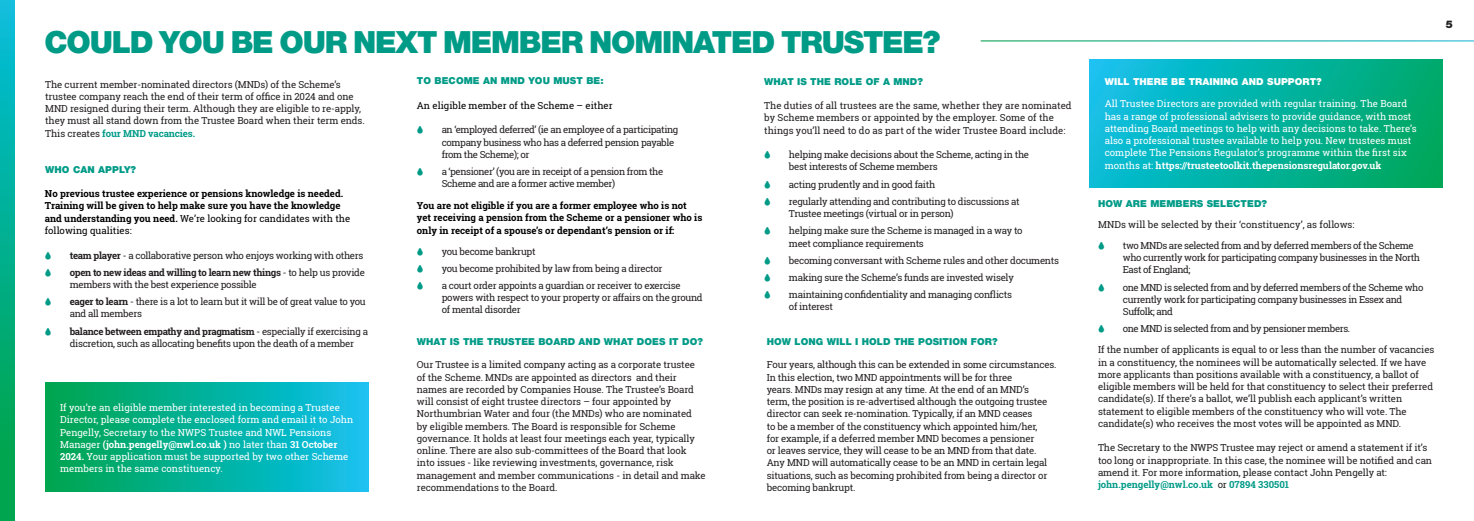
<style>
.page{position:relative;width:1474px;height:521px;background:#fff}
.page>*{position:absolute;margin:0;border:0;box-sizing:border-box;transform-origin:0 0}
.Heading_1___36pt{font:900 30.62px "Helvetica Neue LT Std";letter-spacing:-.04em;color:#009b87}
.t1{font:12.25px "Tear Drop Font";color:#009b87}
.t2{font:900 10.5px "Helvetica Neue LT Std";color:#231f20}
.Heading_1___36pt-2{font:9.62px/12.2px "Roboto Slab";letter-spacing:-.02em;color:#231f20}
.Heading_1___36pt-3{font:9.62px/12.2px "Roboto Slab";color:#fff}
.Heading_1___36pt-4{font:9.62px/12.2px "Roboto Slab";letter-spacing:-.04em;color:#231f20}
.Heading_1___36pt-5{font:700 9.62px/12.2px "Roboto Slab";color:#000}
.Heading_1___36pt-6{font:9.62px/12.2px "Roboto Slab";color:#231f20}
.Body___12pt{font:900 9.62px "Helvetica Neue LT Std";letter-spacing:.01em;color:#009b87}
.Heading_1___36pt-7{font:9.62px "Roboto Slab";color:#000}
.Body___12pt-2{font:900 9.62px "Helvetica Neue LT Std";letter-spacing:.01em;color:#fff}
.s1{font-weight:700;color:#009b87}
.s2{font-weight:400}
.s3{font-weight:700}
</style>
<div class="page">
<svg style="left:1089px;top:60px;width:353px;height:127px;background:#03b2a1"></svg>
<svg style="left:0;top:0;width:15px;height:521px;background:#01af8c"></svg>
<svg style="left:45px;top:382px;width:323px;height:109px;background:#04b29d"></svg>
<p class="Heading_1___36pt" style="left:45px;top:24px;width:897px">COULD YOU BE OUR NEXT MEMBER NOMINATED TRUSTEE?</p>
<p class="Heading_1___36pt-2" style="left:45px;top:78px;width:321px">The current member-nominated directors (MNDs) of the Scheme’s trustee company reach the end of their term of office in 2024 and one MND resigned during their term. Although they are eligible to re-apply, they must all stand down from the Trustee Board when their term ends.<br>This creates <span class="s1">four MND vacancies.</span></p>
<p class="Body___12pt" style="left:417px;top:75px;width:188px">TO BECOME AN MND YOU MUST BE:</p>
<p class="Heading_1___36pt-7" style="left:417px;top:99px;width:197px">An eligible member of the Scheme – either</p>
<p class="t1" style="left:417px;top:122px;width:8px">✅</p>
<p class="Heading_1___36pt-4" style="left:441px;top:124px;width:238px">an ‘employed deferred’ (ie an employee of a participating company business who has a deferred pension payable from the Scheme); or</p>
<p class="t1" style="left:417px;top:164px;width:8px">✅</p>
<p class="Heading_1___36pt-4" style="left:441px;top:165px;width:223px">a ‘pensioner’ (you are in receipt of a pension from the<br>Scheme and are a former active member)</p>
<p class="Heading_1___36pt-5" style="left:417px;top:199px;width:287px">You are not eligible if you are a former employee who is not yet receiving a pension from the Scheme or a pensioner who is only in receipt of a spouse’s or dependant’s pension or if:</p>
<p class="t1" style="left:417px;top:243px;width:8px">✅</p>
<p class="Heading_1___36pt-2" style="left:441px;top:245px;width:95px">you become bankrupt</p>
<p class="t1" style="left:417px;top:260px;width:8px">✅</p>
<p class="Heading_1___36pt-2" style="left:441px;top:262px;width:222px">you become prohibited by law from being a director</p>
<p class="t1" style="left:417px;top:277px;width:8px">✅</p>
<p class="Heading_1___36pt-2" style="left:441px;top:279px;width:262px">a court order appoints a guardian or receiver to exercise powers with respect to your property or affairs on the ground of mental disorder</p>
<p class="Body___12pt" style="left:764px;top:76px;width:160px">WHAT IS THE ROLE OF A MND?</p>
<p class="Heading_1___36pt-6" style="left:764px;top:99px;width:309px">The duties of all trustees are the same, whether they are nominated by Scheme members or appointed by the employer. Some of the things you’ll need to do as part of the wider Trustee Board include:</p>
<p class="t1" style="left:764px;top:147px;width:8px">✅</p>
<p class="Heading_1___36pt-2" style="left:789px;top:148px;width:242px">helping make decisions about the Scheme, acting in the best interests of Scheme members</p>
<p class="t1" style="left:764px;top:176px;width:8px">✅</p>
<p class="Heading_1___36pt-2" style="left:789px;top:178px;width:148px">acting prudently and in good faith</p>
<p class="t1" style="left:764px;top:193px;width:8px">✅</p>
<p class="Heading_1___36pt-2" style="left:789px;top:195px;width:232px">regularly attending and contributing to discussions at<br>Trustee meetings (virtual or in person)</p>
<p class="t1" style="left:764px;top:223px;width:8px">✅</p>
<p class="Heading_1___36pt-2" style="left:789px;top:225px;width:235px">helping make sure the Scheme is managed in a way to meet compliance requirements</p>
<p class="t1" style="left:764px;top:252px;width:8px">✅</p>
<p class="Heading_1___36pt-2" style="left:789px;top:254px;width:271px">becoming conversant with Scheme rules and other documents</p>
<p class="t1" style="left:764px;top:270px;width:8px">✅</p>
<p class="Heading_1___36pt-2" style="left:789px;top:271px;width:226px">making sure the Scheme’s funds are invested wisely</p>
<p class="t1" style="left:764px;top:287px;width:8px">✅</p>
<p class="Heading_1___36pt-2" style="left:789px;top:288px;width:224px">maintaining confidentiality and managing conflicts of interest</p>
<p class="Body___12pt" style="left:45px;top:164px;width:92px">WHO CAN APPLY?</p>
<p class="Heading_1___36pt-5" style="left:45px;top:187px;width:307px">No previous trustee experience or pensions knowledge is needed.<br>Training will be given to help make sure you have the knowledge and understanding you need. <span class="s2">We’re looking for candidates with the following qualities:</span></p>
<p class="t1" style="left:45px;top:247px;width:8px">✅</p>
<p class="Heading_1___36pt-2" style="left:70px;top:249px;width:295px"><span class="s3">team player</span> - a collaborative person who enjoys working with others</p>
<p class="t1" style="left:45px;top:264px;width:8px">✅</p>
<p class="Heading_1___36pt-2" style="left:70px;top:266px;width:297px"><span class="s3">open to new ideas and willing to learn new things</span> - to help us provide members with the best experience possible</p>
<p class="t1" style="left:45px;top:294px;width:8px">✅</p>
<p class="Heading_1___36pt-2" style="left:70px;top:295px;width:297px"><span class="s3">eager to learn</span> - there is a lot to learn but it will be of great value to you and all members</p>
<p class="t1" style="left:45px;top:323px;width:8px">✅</p>
<p class="Heading_1___36pt-2" style="left:70px;top:325px;width:300px"><span class="s3">balance between empathy and pragmatism</span> - especially if exercising a discretion, such as allocating benefits upon the death of a member</p>
<p class="Body___12pt" style="left:417px;top:336px;width:288px">WHAT IS THE TRUSTEE BOARD AND WHAT DOES IT DO?</p>
<p class="Body___12pt" style="left:766px;top:336px;width:232px">HOW LONG WILL I HOLD THE POSITION FOR?</p>
<p class="Heading_1___36pt-3" style="left:60px;top:401px;width:295px">If you’re an eligible member interested in becoming a Trustee Director, please complete the enclosed form and email it to John Pengelly, Secretary to the NWPS Trustee and NWL Pensions Manager <span class="s3">(john.pengelly@nwl.co.uk )</span> no later than <span class="s3">31 October 2024.</span> Your application must be supported by two other Scheme members in the same constituency.</p>
<p class="Heading_1___36pt-2" style="left:417px;top:359px;width:290px">Our Trustee is a limited company acting as a corporate trustee of the Scheme. MNDs are appointed as directors and their names are recorded by Companies House. The Trustee’s Board will consist of eight trustee directors – four appointed by Northumbrian Water and four (the MNDs) who are nominated<br>by eligible members. The Board is responsible for Scheme governance. It holds at least four meetings each year, typically online. There are also sub-committees of the Board that look into issues - like reviewing investments, governance, risk management and member communications - in detail and make recommendations to the Board.</p>
<p class="Heading_1___36pt-2" style="left:766px;top:359px;width:291px">Four years, although this can be extended in some circumstances.<br>In this election, two MND appointments will be for three<br>years. MNDs may resign at any time. At the end of an MND’s<br>term, the position is re-advertised although the outgoing trustee director can seek re-nomination. Typically, if an MND ceases<br>to be a member of the constituency which appointed him/her,<br>for example, if a deferred member MND becomes a pensioner<br>or leaves service, they will cease to be an MND from that date.<br>Any MND will automatically cease to be an MND in certain legal situations, such as becoming prohibited from being a director or becoming bankrupt.</p>
<p class="t2" style="left:1445px;top:18px;width:9px">5</p>
<p class="Body___12pt-2" style="left:1104px;top:76px;width:218px">WILL THERE BE TRAINING AND SUPPORT?</p>
<p class="Heading_1___36pt-3" style="left:1104px;top:98px;width:313px">All Trustee Directors are provided with regular training. The Board has a range of professional advisers to provide guidance, with most attending Board meetings to help with any decisions to take. There’s also a professional trustee available to help you. New trustees must complete The Pensions Regulator’s programme within the first six months at: <span class="s3">https://trusteetoolkit.thepensionsregulator.gov.uk</span></p>
<p class="Body___12pt" style="left:1098px;top:198px;width:171px">HOW ARE MEMBERS SELECTED?</p>
<p class="Heading_1___36pt-6" style="left:1098px;top:218px;width:258px">MNDs will be selected by their ‘constituency’, as follows:</p>
<p class="t1" style="left:1098px;top:237px;width:8px">✅</p>
<p class="Heading_1___36pt-4" style="left:1122px;top:239px;width:299px">two MNDs are selected from and by deferred members of the Scheme who currently work for participating company businesses in the North<br>East of England;</p>
<p class="t1" style="left:1098px;top:279px;width:8px">✅</p>
<p class="Heading_1___36pt-4" style="left:1122px;top:281px;width:302px">one MND is selected from and by deferred members of the Scheme who currently work for participating company businesses in Essex and<br>Suffolk; and</p>
<p class="t1" style="left:1098px;top:321px;width:8px">✅</p>
<p class="Heading_1___36pt-4" style="left:1122px;top:322px;width:229px">one MND is selected from and by pensioner members.</p>
<p class="Heading_1___36pt-2" style="left:1098px;top:343px;width:338px">If the number of applicants is equal to or less than the number of vacancies in a constituency, the nominees will be automatically selected. If we have more applicants than positions available with a constituency, a ballot of eligible members will be held for that constituency to select their preferred candidate(s). If there’s a ballot, we’ll publish each applicant’s written statement to eligible members of the constituency who will vote. The candidate(s) who receives the most votes will be appointed as MND.</p>
<p class="Heading_1___36pt-2" style="left:1098px;top:441px;width:335px">The Secretary to the NWPS Trustee may reject or amend a statement if it’s too long or inappropriate. In this case, the nominee will be notified and can amend it. For more information, please contact John Pengelly at: <span class="s1">john.pengelly@nwl.co.uk</span> or <span class="s1">07894 330501</span></p>
</div>
